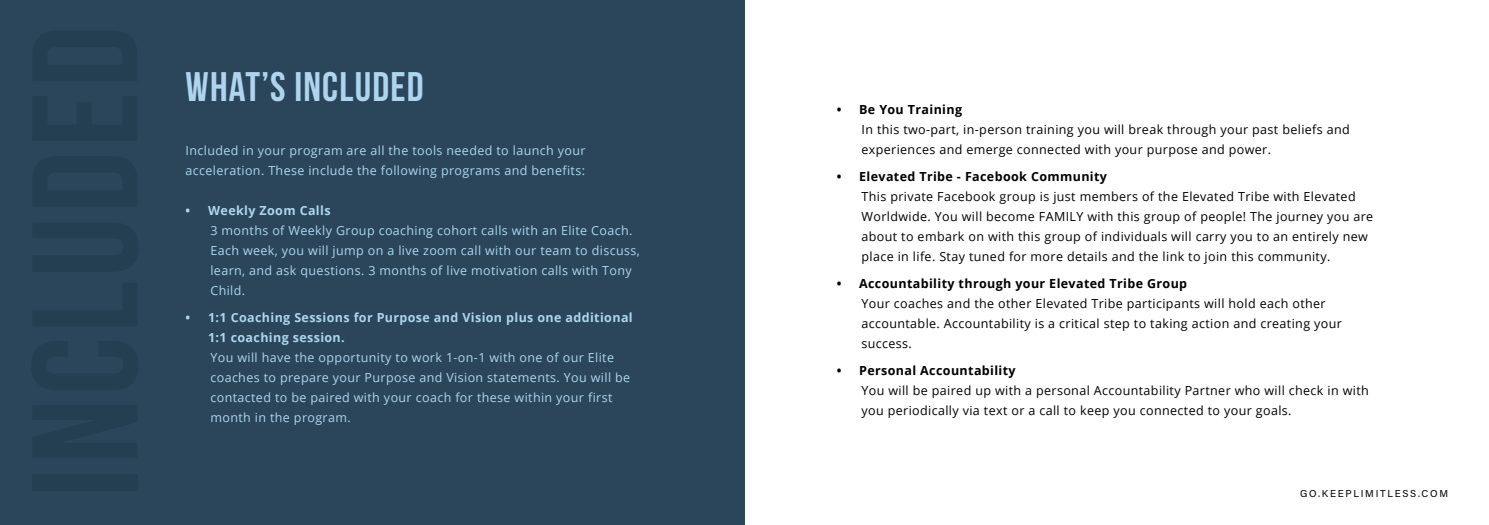
<style>
.page{position:relative;width:1489px;height:525px;background:#fff}
.page>*{position:absolute;margin:0;border:0;box-sizing:border-box;transform-origin:0 0}
.t1{font:41.25px "Bebas Neue";letter-spacing:.03em;color:#aed5ed}
.t2{font:12.5px/20px "Open Sans";letter-spacing:.03em;color:#000}
.t3{font:12.5px/20px "Open Sans";letter-spacing:.03em;color:#aed5ed}
.t4{font:700 12.5px "Open Sans";letter-spacing:.03em;color:#000}
.t5{font:700 12.5px/20px "Open Sans";letter-spacing:.03em;color:#aed5ed}
.t6{font:10px "Acumin Pro";letter-spacing:.175em;color:#000}
</style>
<div class="page">
<div style="left:0;top:0;width:744px;height:524px;background:#2b465b"></div>
<h1 class="t1" style="left:186px;top:64px;width:239px">WHAT’S INCLUDED</h1>
<p class="t3" style="left:186px;top:140px;width:401px">Included in your program are all the tools needed to launch your acceleration. These include the following programs and benefits:</p>
<p class="t5" style="left:186px;top:200px;width:146px">• Weekly Zoom Calls</p>
<p class="t3" style="left:210px;top:220px;width:431px">3 months of Weekly Group coaching cohort calls with an Elite Coach.<br>Each week, you will jump on a live zoom call with our team to discuss, learn, and ask questions. 3 months of live motivation calls with Tony Child.</p>
<p class="t5" style="left:208px;top:307px;width:426px;text-indent:-22px">• 1:1 Coaching Sessions for Purpose and Vision plus one additional<br>1:1 coaching session.</p>
<p class="t3" style="left:210px;top:347px;width:421px">You will have the opportunity to work 1-on-1 with one of our Elite coaches to prepare your Purpose and Vision statements. You will be contacted to be paired with your coach for these within your first month in the program.</p>
<p class="t4" style="left:836px;top:100px;width:127px">• Be You Training</p>
<p class="t2" style="left:861px;top:119px;width:490px">In this two-part, in-person training you will break through your past beliefs and experiences and emerge connected with your purpose and power.</p>
<p class="t4" style="left:836px;top:167px;width:272px">• Elevated Tribe - Facebook Community</p>
<p class="t2" style="left:861px;top:186px;width:513px">This private Facebook group is just members of the Elevated Tribe with Elevated Worldwide. You will become FAMILY with this group of people! The journey you are about to embark on with this group of individuals will carry you to an entirely new place in life. Stay tuned for more details and the link to join this community.</p>
<p class="t4" style="left:836px;top:275px;width:352px">• Accountability through your Elevated Tribe Group</p>
<p class="t2" style="left:861px;top:293px;width:482px">Your coaches and the other Elevated Tribe participants will hold each other accountable. Accountability is a critical step to taking action and creating your success.</p>
<p class="t4" style="left:836px;top:362px;width:180px">• Personal Accountability</p>
<p class="t2" style="left:861px;top:380px;width:509px">You will be paired up with a personal Accountability Partner who will check in with you periodically via text or a call to keep you connected to your goals.</p>
<p class="t6" style="left:1300px;top:486px;width:149px">GO.KEEPLIMITLESS.COM</p>
</div>
